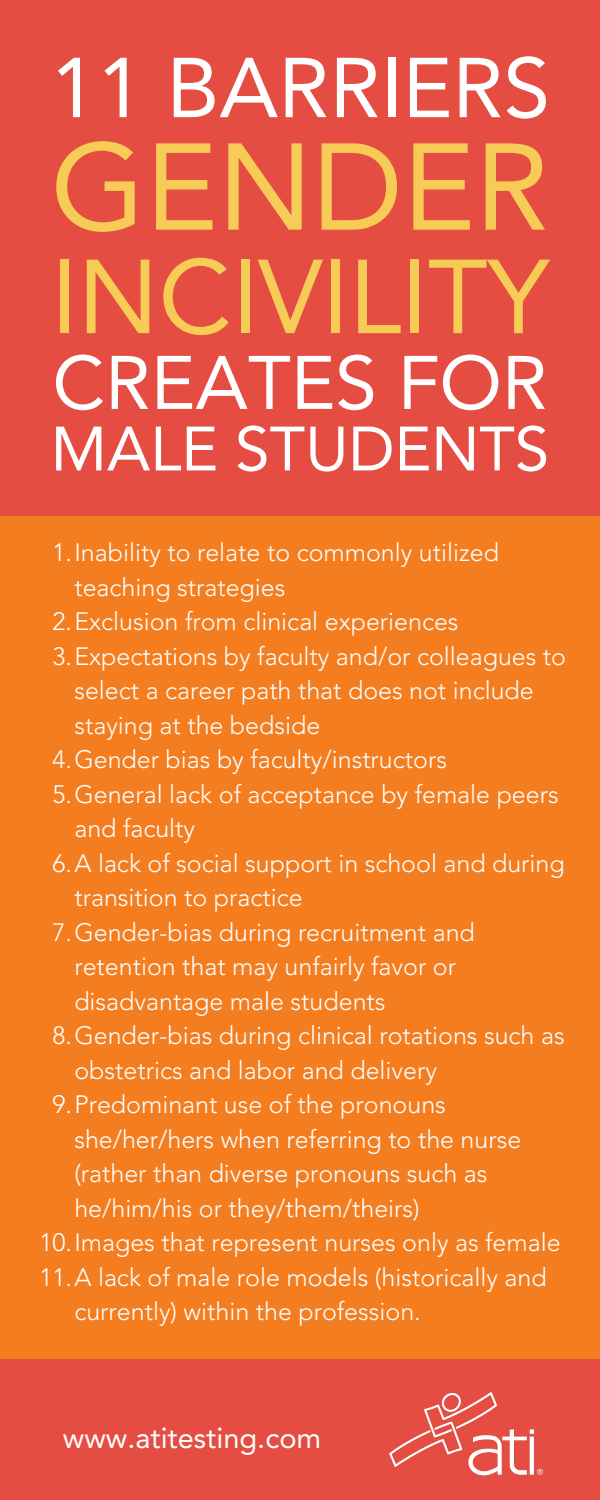
<style>
.page{position:relative;width:600px;height:1500px;background:#e54d43}
.page>*{position:absolute;margin:0;border:0;box-sizing:border-box;transform-origin:0 0}
.t1{font:121.9px "Avenir";color:#f6cc57}
.t2{font:103.9px "Avenir";color:#f6cc57}
.t3{font:83.9px "Avenir";color:#fff}
.t4{font:74.9px "Avenir";color:#fff}
.t5{font:61.9px "Avenir";color:#fff}
.t6{font:29px "Avenir";color:#fff}
.t7{font:300 25px/34.5px "Avenir LT Std";color:#fff}
</style>
<div class="page">
<img style="left:389px;top:1392px;width:155px;height:84px">
<div style="left:0;top:516px;width:600px;height:842px;background:#f47d20"></div>
<p class="t3" style="left:50px;top:39px;width:502px">11 BARRIERS</p>
<p class="t1" style="left:51px;top:117px;width:500px">GENDER</p>
<p class="t2" style="left:51px;top:237px;width:500px">INCIVILITY</p>
<p class="t4" style="left:52px;top:339px;width:497px">CREATES FOR</p>
<p class="t5" style="left:51px;top:413px;width:500px">MALE STUDENTS</p>
<p class="t7" style="left:74px;top:537px;width:426px;text-indent:-22px">1.Inability to relate to commonly utilized teaching strategies</p>
<p class="t7" style="left:52px;top:606px;width:408px">2.Exclusion from clinical experiences</p>
<p class="t7" style="left:74px;top:641px;width:493px;text-indent:-22px">3.Expectations by faculty and/or colleagues to select a career path that does not include staying at the bedside</p>
<p class="t7" style="left:52px;top:744px;width:396px">4.Gender bias by faculty/instructors</p>
<p class="t7" style="left:74px;top:779px;width:486px;text-indent:-22px">5.General lack of acceptance by female peers and faculty</p>
<p class="t7" style="left:74px;top:848px;width:492px;text-indent:-22px">6.A lack of social support in school and during transition to practice</p>
<p class="t7" style="left:74px;top:917px;width:402px;text-indent:-22px">7.Gender-bias during recruitment and retention that may unfairly favor or disadvantage male students</p>
<p class="t7" style="left:74px;top:1020px;width:492px;text-indent:-22px">8.Gender-bias during clinical rotations such as obstetrics and labor and delivery</p>
<p class="t7" style="left:74px;top:1089px;width:448px;text-indent:-22px">9.Predominant use of the pronouns she/her/hers when referring to the nurse (rather than diverse pronouns such as he/him/his or they/them/theirs)</p>
<p class="t7" style="left:39px;top:1227px;width:523px">10.Images that represent nurses only as female</p>
<p class="t7" style="left:74px;top:1262px;width:474px;text-indent:-35px">11.A lack of male role models (historically and currently) within the profession.</p>
<p class="t6" style="left:63px;top:1421px;width:260px">www.atitesting.com</p>
</div>
